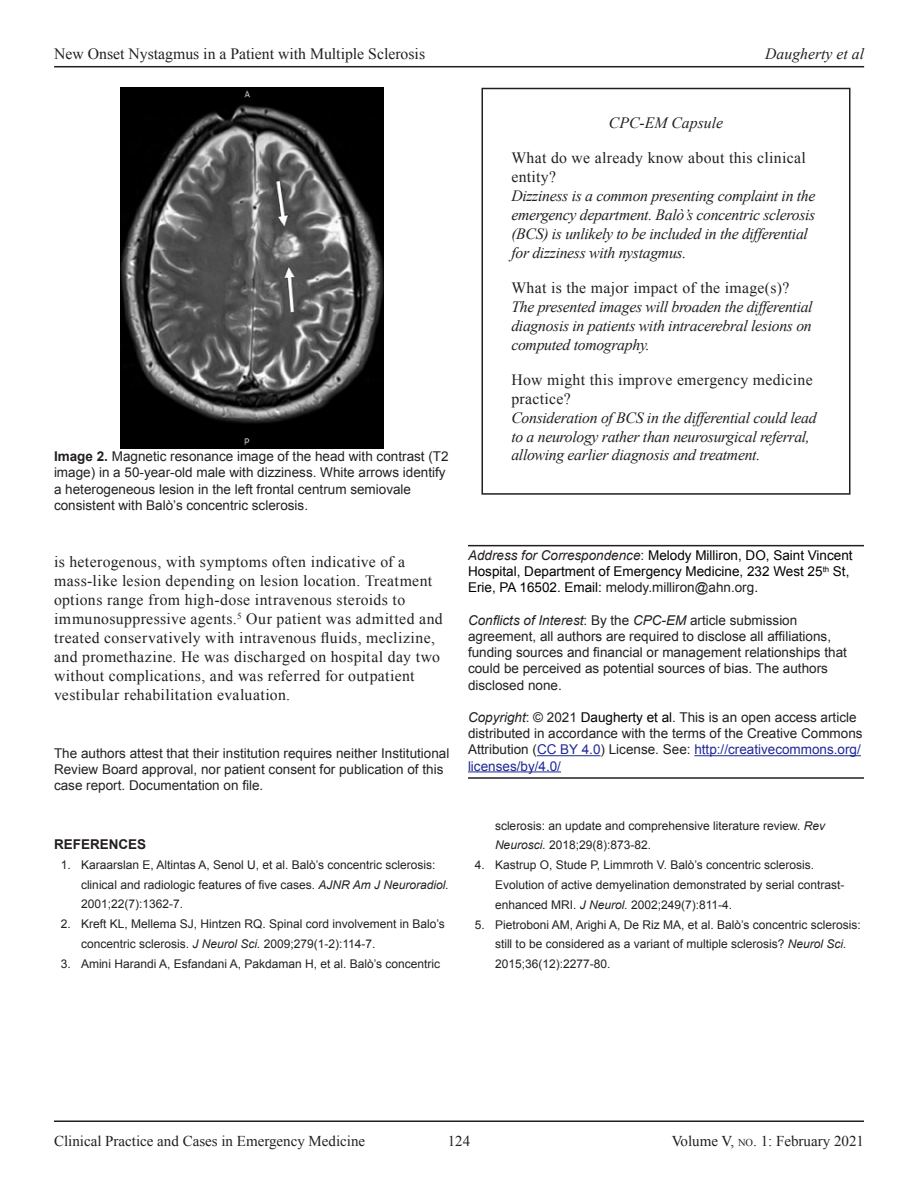
<style>
.page{position:relative;width:918px;height:1188px;background:#fff}
.page>*{position:absolute;margin:0;border:0;box-sizing:border-box;transform-origin:0 0}
.Capsule_Summary_answ{font:italic 15.75px/18.9px "Times New Roman";letter-spacing:-.02em;color:#231f20}
.Body_Text{font:15.75px/18.9px "Times New Roman";letter-spacing:.02em;color:#231f20}
.Capsule_Summary_answ-2{font:15.75px/18.9px "Times New Roman";letter-spacing:.02em;color:#231f20}
.Body_Text-2{font:15.75px "Times New Roman";color:#231f20}
.Capsule_Summary_answ-3{font:italic 15.75px "Times New Roman";color:#231f20}
.Body_Text__15{font:italic 15.75px "Times New Roman";color:#231f20}
.t1{font:15px "Times New Roman";color:#231f20}
.Figures_Tables_text{font:13.5px/16.2px "Arial";color:#231f20}
.t2{font:13.5px/16.2px "Arial";color:#222}
.t3{font:13.5px/16.2px "Arial";color:#000}
.Single_Space{font:700 13.5px "Arial";color:#231f20}
.t4{font:12px/19.8px "Arial";color:#212121}
.s1{font-weight:700}
.s2{color:#231f20}
.s3{font-style:italic}
.s4{font-style:italic;color:#231f20}
.s5{color:#000}
.s6{color:#1f2796}
.s7{font-size:10.5px}
</style>
<div class="page">
<hr style="left:54px;top:1120px;width:810px;height:2px;background:#231f20">
<hr style="left:54px;top:66px;width:810px;height:1px;background:#231f20">
<div style="left:482px;top:88px;width:368px;height:407px;border:2px solid #231f20"></div>
<img style="left:121px;top:88px;width:262px;height:360px">
<hr style="left:468px;top:545px;width:396px;height:1px;background:#231f20">
<hr style="left:537px;top:755px;width:64px;height:1px;background:#1f2796">
<hr style="left:694px;top:755px;width:167px;height:1px;background:#1f2796">
<hr style="left:468px;top:777px;width:396px;height:2px;background:#231f20">
<hr style="left:468px;top:771px;width:93px;height:1px;background:#1f2796">
<h1 class="Body_Text-2" style="left:54px;top:43px;width:372px">New Onset Nystagmus in a Patient with Multiple Sclerosis</h1>
<h1 class="Capsule_Summary_answ-3" style="left:765px;top:43px;width:100px">Daugherty et al</h1>
<p class="Figures_Tables_text" style="left:54px;top:449px;width:396px"><span class="s1">Image 2.</span> Magnetic resonance image of the head with contrast (T2 image) in a 50-year-old male with dizziness. White arrows identify a heterogeneous lesion in the left frontal centrum semiovale consistent with Balò’s concentric sclerosis.</p>
<p class="Body_Text" style="left:54px;top:552px;width:390px">is heterogenous, with symptoms often indicative of a mass-like lesion depending on lesion location. Treatment options range from high-dose intravenous steroids to immunosuppressive agents.<sup>5</sup> Our patient was admitted and treated conservatively with intravenous fluids, meclizine, and promethazine. He was discharged on hospital day two without complications, and was referred for outpatient vestibular rehabilitation evaluation.</p>
<p class="t2" style="left:54px;top:745px;width:397px">The authors attest that their institution requires neither Institutional<br>Review Board approval, nor patient consent for publication of this case report. Documentation on file.</p>
<p class="Single_Space" style="left:54px;top:835px;width:94px">REFERENCES</p>
<p class="t4" style="left:81px;top:855px;width:369px;text-indent:-20px">1. Karaarslan E, Altintas A, Senol U, et al. Bal<span class="s2">ò</span>’s concentric sclerosis: clinical and radiologic features of five cases. <span class="s3">AJNR Am J Neuroradiol.<br></span>2001;22(7):1362-7.</p>
<p class="t4" style="left:81px;top:914px;width:365px;text-indent:-20px">2. Kreft KL, Mellema SJ, Hintzen RQ. Spinal cord involvement in Balo’s concentric sclerosis. <span class="s3">J Neurol Sci.</span> 2009;279(1-2):114-7.</p>
<p class="t4" style="left:61px;top:954px;width:381px">3. Amini Harandi A, Esfandani A, Pakdaman H, et al. Bal<span class="s2">ò</span>’s concentric</p>
<p class="Body_Text__15" style="left:609px;top:112px;width:116px">CPC-EM Capsule</p>
<p class="Capsule_Summary_answ-2" style="left:511px;top:148px;width:296px">What do we already know about this clinical entity?</p>
<p class="Capsule_Summary_answ" style="left:511px;top:186px;width:306px">Dizziness is a common presenting complaint in the emergency department. Balò’s concentric sclerosis (BCS) is unlikely to be included in the differential for dizziness with nystagmus.</p>
<p class="Capsule_Summary_answ-2" style="left:511px;top:278px;width:280px">What is the major impact of the image(s)?</p>
<p class="Capsule_Summary_answ" style="left:511px;top:297px;width:303px;text-align:justify">The presented images will broaden the differential diagnosis in patients with intracerebral lesions on computed tomography.</p>
<p class="Capsule_Summary_answ-2" style="left:511px;top:370px;width:303px">How might this improve emergency medicine practice?</p>
<p class="Capsule_Summary_answ" style="left:511px;top:408px;width:307px">Consideration of BCS in the differential could lead to a neurology rather than neurosurgical referral, allowing earlier diagnosis and treatment.</p>
<p class="t3" style="left:468px;top:547px;width:386px"><span class="s4">Address for Correspondence</span><span class="s2">:</span> Melody Milliron, DO, Saint Vincent<br>Hospital, Department of Emergency Medicine, 232 West 25<sup>th</sup> St,<br>Erie, PA 16502. Email: <span class="s2">melody.milliron@ahn.org</span>.</p>
<p class="Figures_Tables_text" style="left:468px;top:612px;width:380px"><span class="s3">Conflicts of Interest</span>: By the <span class="s3">CPC-EM</span> article submission agreement, all authors are required to disclose all affiliations, funding sources and financial or management relationships that could be perceived as potential sources of bias. The authors disclosed none.</p>
<p class="Figures_Tables_text" style="left:468px;top:709px;width:396px"><span class="s3">Copyright</span>: © 2021 <span class="s5">Daugherty et al</span>. This is an open access article distributed in accordance with the terms of the Creative Commons Attribution (<span class="s6">CC BY 4.0</span>) License. See: <span class="s6">http://creativecommons.org/ licenses/by/4.0/</span></p>
<p class="t4" style="left:495px;top:816px;width:332px">sclerosis: an update and comprehensive literature review. <span class="s3">Rev<br>Neurosci.</span> 2018;29(8):873-82.</p>
<p class="t4" style="left:495px;top:855px;width:351px;text-indent:-20px">4. Kastrup O, Stude P, Limmroth V. Bal<span class="s2">ò</span>’s concentric sclerosis.<br>Evolution of active demyelination demonstrated by serial contrast&shy;enhanced MRI. <span class="s3">J Neurol.</span> 2002;249(7):811-4.</p>
<p class="t4" style="left:495px;top:915px;width:367px;text-indent:-20px">5. Pietroboni AM, Arighi A, De Riz MA, et al. Balò’s concentric sclerosis: still to be considered as a variant of multiple sclerosis? <span class="s3">Neurol Sci.<br></span>2015;36(12):2277-80.</p>
<p class="t1" style="left:54px;top:1131px;width:313px">Clinical Practice and Cases in Emergency Medicine</p>
<p class="t1" style="left:448px;top:1131px;width:24px">124</p>
<p class="t1" style="left:672px;top:1131px;width:194px">Volume V, <span class="s7">no</span>. 1: February 2021</p>
</div>
